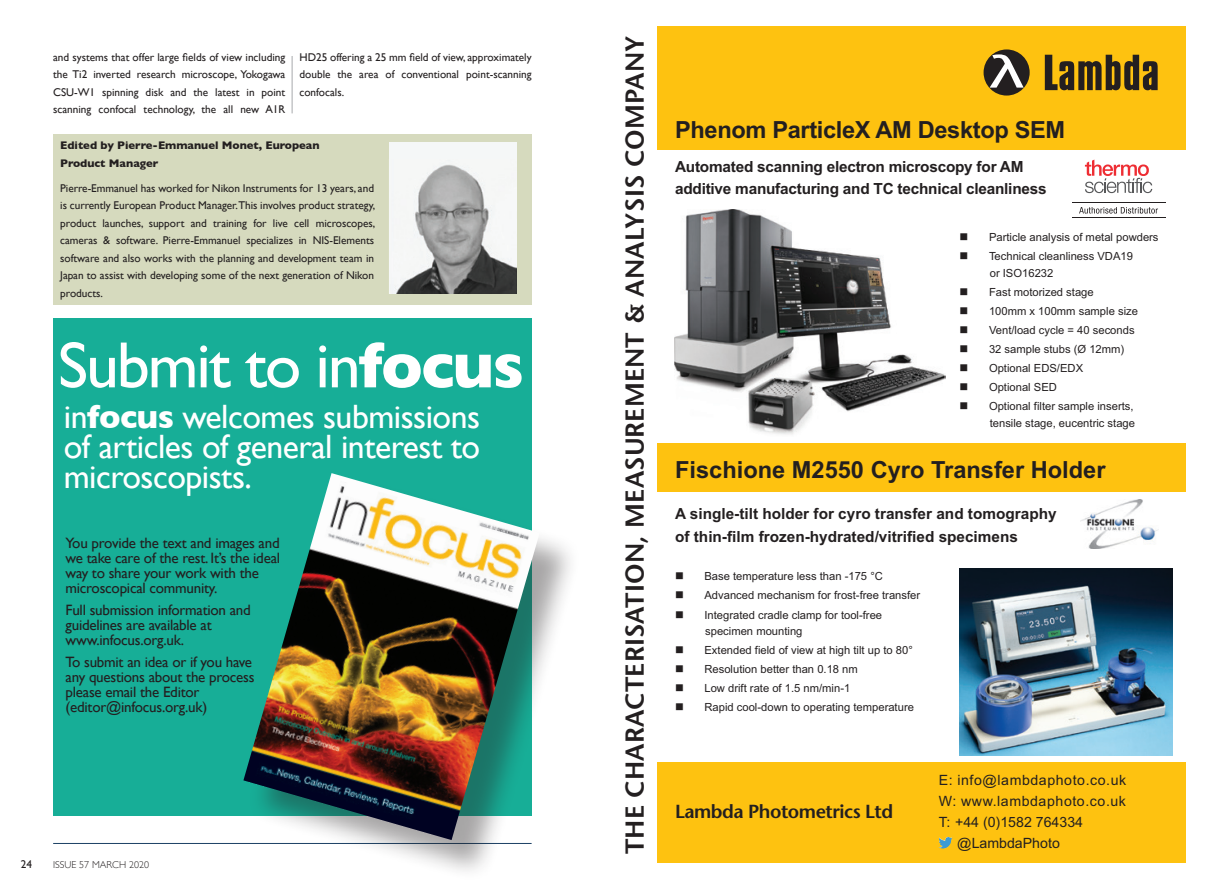
<style>
.page{position:relative;width:1205px;height:886px;background:#fff}
.page>*{position:absolute;margin:0;border:0;box-sizing:border-box;transform-origin:0 0}
.t1{font:65.62px "Gill Sans";letter-spacing:-.03em;color:#fff}
.body_text{font:33.75px/30px "Gill Sans";letter-spacing:-.015em;color:#fff;text-align:justify}
.t2{font:600 26px "Stone Sans";letter-spacing:.005em;color:#231f20}
.t3{font:700 23.62px "Arial";color:#231f20}
.t4{font:600 18.88px "Stone Sans";letter-spacing:-.025em;color:#231f20}
.t5{font:700 15.38px/22.4px "Arial";letter-spacing:-.015em;color:#231f20}
.body_text-2{font:15px/15px "Gill Sans";letter-spacing:-.015em;color:#231f20}
.t6{font:14.12px "Arial";letter-spacing:.04em;color:#231f20}
.t7{font:14.12px "Arial";color:#231f20}
.body_text-3{font:11.25px/17.5px "Gill Sans";color:#231f20;text-align:justify}
.t8{font:11.25px/16.5px "Arial";color:#231f20}
.body_text-4{font:700 11.25px/17.5px "Gill Sans";color:#231f20}
.t9{font:300 10px "Gill Sans";color:#231f20}
.s1{font-weight:700}
</style>
<div class="page">
<hr style="left:53px;top:843px;width:478px;height:1px;background:#1b4064">
<div style="left:53px;top:135px;width:478px;height:170px;background:#d6dabe"></div>
<div style="left:389px;top:142px;width:127px;height:151px;background:#f5f7f7"></div>
<img style="left:396px;top:165px;width:120px;height:128px">
<hr style="left:292px;top:56px;width:1px;height:57px;background:#a8a9ad">
<div style="left:618px;top:26px;width:567px;height:837px;background:#fec210"></div>
<svg style="left:1045px;top:55px;width:112px;height:35px"></svg>
<div style="left:983px;top:49px;width:46px;height:47px;background:#231f20;border-radius:50%"></div>
<svg style="left:989px;top:54px;width:34px;height:34px"></svg>
<div style="left:642px;top:150px;width:543px;height:293px;background:#fff"></div>
<img style="left:674px;top:210px;width:272px;height:225px">
<div style="left:642px;top:492px;width:543px;height:270px;background:#fff"></div>
<img style="left:959px;top:568px;width:213px;height:187px">
<div style="left:618px;top:26px;width:38px;height:837px;background:#fff"></div>
<img style="left:1080px;top:499px;width:79px;height:49px">
<svg style="left:1072px;top:159px;width:94px;height:59px"></svg>
<img style="left:938px;top:837px;width:14px;height:11px">
<div style="left:53px;top:318px;width:478px;height:497px;background:#17ae97"></div>
<div style="left:248px;top:477px;width:333px;height:404px;background:#231f20;opacity:.4"></div>
<img style="left:243px;top:473px;width:297px;height:367px">
<p class="body_text-3" style="left:53px;top:48px;width:234px">and systems that offer large fields of view including the Ti2 inverted research microscope, Yokogawa CSU-W1 spinning disk and the latest in point scanning confocal technology, the all new A1R</p>
<p class="body_text-3" style="left:299px;top:48px;width:234px">HD25 offering a 25 mm field of view, approximately double the area of conventional point-scanning confocals.</p>
<p class="body_text-4" style="left:60px;top:137px;width:261px">Edited by Pierre-Emmanuel Monet, European<br>Product Manager</p>
<p class="body_text-3" style="left:60px;top:179px;width:316px">Pierre-Emmanuel has worked for Nikon Instruments for 13 years, and is currently European Product Manager.This involves product strategy, product launches, support and training for live cell microscopes, cameras &amp; software. Pierre-Emmanuel specializes in NIS-Elements software and also works with the planning and development team in Japan to assist with developing some of the next generation of Nikon products.</p>
<p class="t1" style="left:58px;top:327px;width:468px">Submit to in<span class="s1">focus</span></p>
<p class="body_text" style="left:64px;top:401px;width:418px">in<span class="s1">focus</span> welcomes submissions of articles of general interest to microscopists.</p>
<p class="body_text-2" style="left:66px;top:535px;width:216px">You provide the text and images and we take care of the rest. It’s the ideal way to share your work with the microscopical community.</p>
<p class="body_text-2" style="left:66px;top:602px;width:187px">Full submission information and guidelines are available at www.infocus.org.uk.</p>
<p class="body_text-2" style="left:66px;top:655px;width:190px">To submit an idea or if you have any questions about the process please email the Editor (editor@infocus.org.uk)</p>
<p class="body_text-3" style="left:21px;top:855px;width:13px">24</p>
<p class="t9" style="left:53px;top:856px;width:97px">ISSUE 57 MARCH 2020</p>
<p class="t2" style="left:619px;top:854px;width:820px;rotate:-90deg">THE CHARACTERISATION, MEASUREMENT &amp; ANALYSIS COMPANY</p>
<p class="t3" style="left:675px;top:113px;width:392px">Phenom ParticleX AM Desktop SEM</p>
<p class="t5" style="left:675px;top:155px;width:373px">Automated scanning electron microscopy for AM additive manufacturing and TC technical cleanliness</p>
<p class="t8" style="left:959px;top:229px;width:200px">■ Particle analysis of metal powders</p>
<p class="t8" style="left:990px;top:248px;width:145px;text-indent:-30px">■ Technical cleanliness VDA19 or ISO16232</p>
<p class="t8" style="left:959px;top:284px;width:136px">■ Fast motorized stage</p>
<p class="t8" style="left:959px;top:303px;width:180px">■ 100mm x 100mm sample size</p>
<p class="t8" style="left:959px;top:322px;width:176px">■ Vent/load cycle = 40 seconds</p>
<p class="t8" style="left:959px;top:341px;width:166px">■ 32 sample stubs (Ø 12mm)</p>
<p class="t8" style="left:959px;top:360px;width:125px">■ Optional EDS/EDX</p>
<p class="t8" style="left:959px;top:379px;width:99px">■ Optional SED</p>
<p class="t8" style="left:959px;top:398px;width:177px;text-align:right">■ Optional filter sample inserts, tensile stage, eucentric stage</p>
<p class="t3" style="left:675px;top:453px;width:432px">Fischione M2550 Cyro Transfer Holder</p>
<p class="t5" style="left:675px;top:503px;width:383px">A single-tilt holder for cyro transfer and tomography of thin-film frozen-hydrated/vitrified specimens</p>
<p class="t8" style="left:675px;top:568px;width:209px">■ Base temperature less than -175 °C</p>
<p class="t8" style="left:675px;top:587px;width:247px">■ Advanced mechanism for frost-free transfer</p>
<p class="t8" style="left:705px;top:606px;width:178px;text-indent:-30px">■ Integrated cradle clamp for tool-free specimen mounting</p>
<p class="t8" style="left:675px;top:642px;width:239px">■ Extended field of view at high tilt up to 80°</p>
<p class="t8" style="left:675px;top:661px;width:184px">■ Resolution better than 0.18 nm</p>
<p class="t8" style="left:675px;top:680px;width:177px">■ Low drift rate of 1.5 nm/min-1</p>
<p class="t8" style="left:675px;top:699px;width:240px">■ Rapid cool-down to operating temperature</p>
<p class="t4" style="left:675px;top:800px;width:220px">Lambda Photometrics Ltd</p>
<p class="t6" style="left:938px;top:770px;width:189px">E: info@lambdaphoto.co.uk</p>
<p class="t6" style="left:938px;top:791px;width:189px">W: www.lambdaphoto.co.uk</p>
<p class="t7" style="left:938px;top:812px;width:146px">T: +44 (0)1582 764334</p>
<p class="t7" style="left:957px;top:833px;width:104px">@LambdaPhoto</p>
</div>
